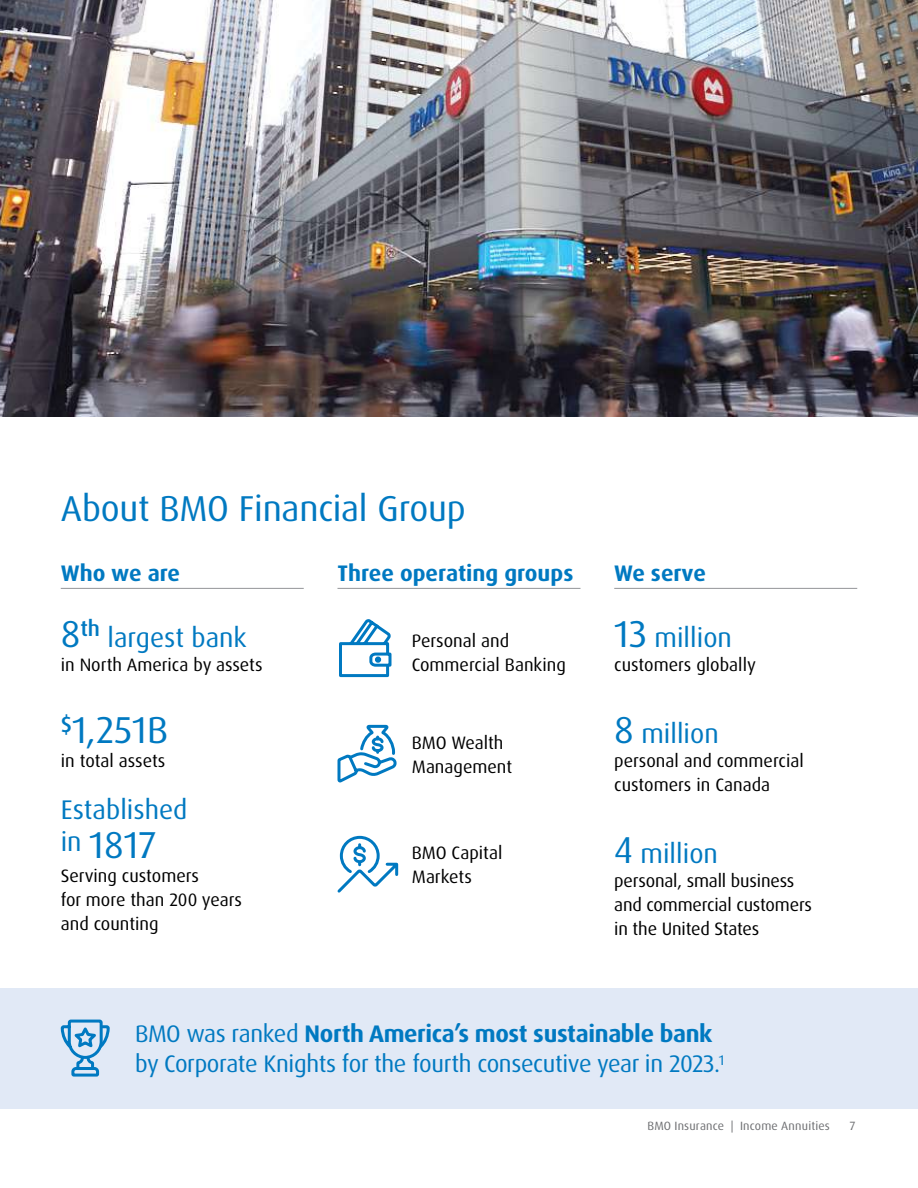
<style>
.page{position:relative;width:918px;height:1188px;background:#fff}
.page>*{position:absolute;margin:0;border:0;box-sizing:border-box;transform-origin:0 0}
.t1{font:37.5px "Dax Pro";color:#0079c1}
.t2{font:36px "Dax Pro";letter-spacing:-.005em;color:#0079c1}
.t3{font:27px "Dax Pro";color:#0079c1}
.t4{font:24px/30px "Dax Pro";letter-spacing:-.015em;color:#0079c1}
.t5{font:700 22.5px "Dax Pro";color:#0079c1}
.t6{font:18px/24px "Dax Pro";color:#000}
.t7{font:12px "Dax Pro";letter-spacing:.015em;color:#6d6e71}
.s1{font-size:37.5px}
.s2{font-weight:700}
</style>
<div class="page">
<img style="left:0;top:0;width:918px;height:417px">
<hr style="left:61px;top:588px;width:243px;height:1px;background:#939598">
<hr style="left:338px;top:588px;width:242px;height:1px;background:#939598">
<hr style="left:614px;top:588px;width:243px;height:1px;background:#939598">
<svg style="left:339px;top:619px;width:53px;height:59px"></svg>
<svg style="left:337px;top:724px;width:60px;height:59px"></svg>
<svg style="left:337px;top:835px;width:62px;height:58px"></svg>
<div style="left:0;top:988px;width:918px;height:120px;background:#e1e9f6"></div>
<svg style="left:60px;top:1019px;width:50px;height:58px"></svg>
<h2 class="t2" style="left:61px;top:485px;width:407px">About BMO Financial Group</h2>
<p class="t5" style="left:61px;top:559px;width:121px">Who we are</p>
<h3 class="t3" style="left:61px;top:620px;width:188px"><span class="s1">8</span><sup>th</sup> largest bank</h3>
<p class="t6" style="left:61px;top:652px;width:203px">in North America by assets</p>
<h1 class="t1" style="left:61px;top:705px;width:109px"><sup>$</sup>1,251B</h1>
<p class="t6" style="left:61px;top:748px;width:106px">in total assets</p>
<h3 class="t3" style="left:61px;top:792px;width:128px">Established</h3>
<h1 class="t1" style="left:61px;top:821px;width:97px"><sup>in</sup> 1817</h1>
<p class="t6" style="left:61px;top:864px;width:183px">Serving customers<br>for more than 200 years and counting</p>
<p class="t5" style="left:338px;top:559px;width:237px">Three operating groups</p>
<p class="t6" style="left:412px;top:628px;width:156px">Personal and<br>Commercial Banking</p>
<p class="t6" style="left:412px;top:731px;width:102px">BMO Wealth<br>Management</p>
<p class="t6" style="left:412px;top:841px;width:92px">BMO Capital<br>Markets</p>
<p class="t5" style="left:614px;top:559px;width:93px">We serve</p>
<h3 class="t3" style="left:614px;top:620px;width:119px"><span class="s1">13</span> million</h3>
<p class="t6" style="left:614px;top:652px;width:143px">customers globally</p>
<h3 class="t3" style="left:614px;top:716px;width:106px"><span class="s1">8</span> million</h3>
<p class="t6" style="left:614px;top:748px;width:191px">personal and commercial customers in Canada</p>
<h3 class="t3" style="left:614px;top:836px;width:105px"><span class="s1">4</span> million</h3>
<p class="t6" style="left:614px;top:868px;width:199px">personal, small business and commercial customers in the United States</p>
<h3 class="t4" style="left:135px;top:1019px;width:591px">BMO was ranked <span class="s2">North America’s most sustainable bank </span>by Corporate Knights for the fourth consecutive year in 2023.<sup>1</sup></h3>
<p class="t7" style="left:648px;top:1118px;width:184px">BMO Insurance | Income Annuities</p>
<p class="t7" style="left:850px;top:1118px;width:7px">7</p>
</div>
